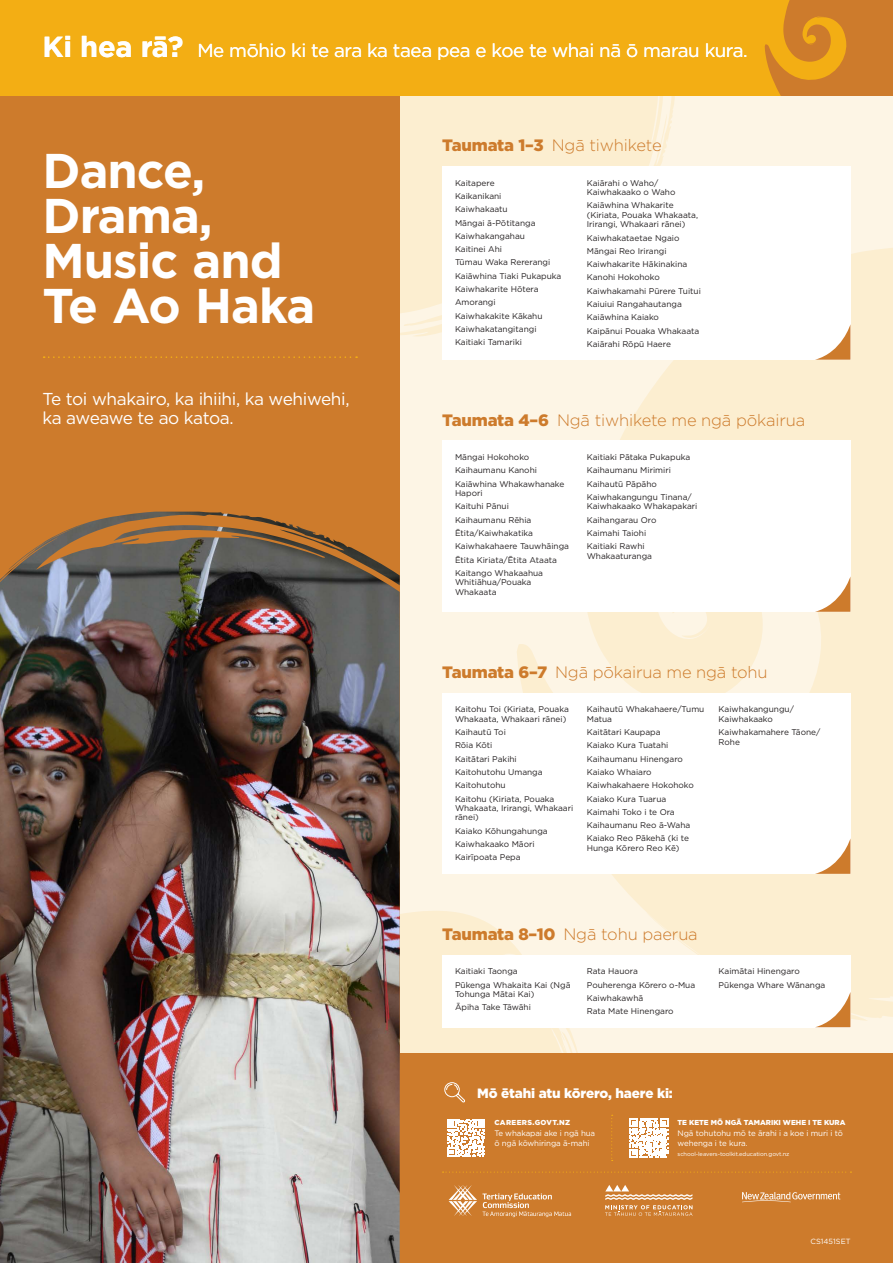
<style>
.page{position:relative;width:893px;height:1263px;background:#fdf5e5}
.page>*{position:absolute;margin:0;border:0;box-sizing:border-box;transform-origin:0 0}
.t1{font:700 48.75px/45px "Gotham";letter-spacing:-.02em;color:#fff}
.where_to{font:18.75px "Gotham";letter-spacing:-.02em;color:#fff}
.Whakatauki_Small_Mao{font:17.25px/18.8px "Gotham";letter-spacing:-.02em;color:#fff}
.t2{font:300 16.5px "Gotham";letter-spacing:-.01em;color:#cd7b2c}
.t3{font:900 13.5px "Gotham";letter-spacing:-.01em;color:#fff}
.Small_body{font:8.32px/9.4px "Gotham";color:#231f20}
.t4{font:7.95px/10.1px "Gotham";letter-spacing:-.01em;color:#fff}
.Item_number{font:7.5px "Gotham";color:#fff}
.t5{font:900 7.2px "Gotham";color:#fff}
.t6{font:900 7.2px "Gotham";letter-spacing:.05em;color:#fff}
.t7{font:5.78px "Gotham";letter-spacing:-.01em;color:#fff}
.s1{font-weight:700;font-size:28.95px}
.s2{font-weight:900}
</style>
<div class="page">
<svg style="left:400px;top:911px;width:184px;height:143px;fill:#fceed0"></svg>
<div style="left:400px;top:96px;width:275px;height:240px;background:#fceed0"></div>
<svg style="left:517px;top:246px;width:376px;height:775px;fill:#fceed0"></svg>
<div style="left:0;top:1054px;width:893px;height:209px;background:#cd7b2c"></div>
<div style="left:0;top:0;width:400px;height:1263px;background:#cd7b2c"></div>
<div style="left:0;top:0;width:893px;height:96px;background:#f3ae14"></div>
<svg style="left:765px;top:0;width:128px;height:96px"></svg>
<img style="left:0;top:512px;width:400px;height:751px">
<svg style="left:605px;top:1185px;width:87px;height:31px"></svg>
<img style="left:448px;top:1185px;width:124px;height:33px">
<svg style="left:742px;top:1192px;width:98px;height:10px"></svg>
<svg style="left:630px;top:1119px;width:38px;height:38px"></svg>
<svg style="left:447px;top:1119px;width:38px;height:38px"></svg>
<svg style="left:444px;top:1082px;width:21px;height:20px"></svg>
<svg style="left:443px;top:1171px;width:408px;height:2px"></svg>
<svg style="left:611px;top:1115px;width:2px;height:46px"></svg>
<div style="left:442px;top:166px;width:408px;height:194px;background:#fff"></div>
<div style="left:442px;top:955px;width:408px;height:72px;background:#fff"></div>
<div style="left:442px;top:441px;width:408px;height:171px;background:#fff"></div>
<div style="left:442px;top:693px;width:408px;height:181px;background:#fff"></div>
<svg style="left:44px;top:356px;width:313px;height:2px"></svg>
<svg style="left:815px;top:326px;width:35px;height:34px"></svg>
<svg style="left:815px;top:578px;width:35px;height:34px"></svg>
<svg style="left:815px;top:840px;width:35px;height:34px"></svg>
<svg style="left:816px;top:993px;width:34px;height:34px"></svg>
<p class="where_to" style="left:43px;top:39px;width:707px"><span class="s1">Ki hea rā?</span> Me mōhio ki te ara ka taea pea e koe te whai nā ō marau kura.</p>
<p class="t1" style="left:43px;top:148px;width:274px">Dance,<br>Drama,<br>Music and<br>Te Ao Haka</p>
<p class="Whakatauki_Small_Mao" style="left:43px;top:389px;width:309px">Te toi whakairo, ka ihiihi, ka wehiwehi, ka aweawe te ao katoa.</p>
<h1 class="t2" style="left:442px;top:135px;width:221px"><span class="s2">Taumata 1–3</span> Ngā tiwhikete</h1>
<p class="Small_body" style="left:455px;top:178px;width:41px">Kaitapere</p>
<p class="Small_body" style="left:455px;top:191px;width:48px">Kaikanikani</p>
<p class="Small_body" style="left:455px;top:204px;width:54px">Kaiwhakaatu</p>
<p class="Small_body" style="left:455px;top:218px;width:82px">Māngai ā-Pōtitanga</p>
<p class="Small_body" style="left:455px;top:231px;width:72px">Kaiwhakangahau</p>
<p class="Small_body" style="left:455px;top:244px;width:49px">Kaitinei Ahi</p>
<p class="Small_body" style="left:455px;top:258px;width:97px">Tūmau Waka Rererangi</p>
<p class="Small_body" style="left:455px;top:271px;width:108px">Kaiāwhina Tiaki Pukapuka</p>
<p class="Small_body" style="left:455px;top:284px;width:85px">Kaiwhakarite Hōtera</p>
<p class="Small_body" style="left:455px;top:297px;width:42px">Amorangi</p>
<p class="Small_body" style="left:455px;top:311px;width:89px">Kaiwhakakite Kākahu</p>
<p class="Small_body" style="left:455px;top:324px;width:83px">Kaiwhakatangitangi</p>
<p class="Small_body" style="left:455px;top:337px;width:69px">Kaitiaki Tamariki</p>
<p class="Small_body" style="left:587px;top:178px;width:90px">Kaiārahi o Waho/<br>Kaiwhakaako o Waho</p>
<p class="Small_body" style="left:587px;top:201px;width:113px">Kaiāwhina Whakarite (Kiriata, Pouaka Whakaata,<br>Irirangi, Whakaari rānei)</p>
<p class="Small_body" style="left:587px;top:233px;width:94px">Kaiwhakataetae Ngaio</p>
<p class="Small_body" style="left:587px;top:246px;width:81px">Māngai Reo Irirangi</p>
<p class="Small_body" style="left:587px;top:259px;width:102px">Kaiwhakarite Hākinakina</p>
<p class="Small_body" style="left:587px;top:273px;width:75px">Kanohi Hokohoko</p>
<p class="Small_body" style="left:587px;top:286px;width:116px">Kaiwhakamahi Pūrere Tuitui</p>
<p class="Small_body" style="left:587px;top:299px;width:97px">Kaiuiui Rangahautanga</p>
<p class="Small_body" style="left:587px;top:312px;width:74px">Kaiāwhina Kaiako</p>
<p class="Small_body" style="left:587px;top:326px;width:114px">Kaipānui Pouaka Whakaata</p>
<p class="Small_body" style="left:587px;top:339px;width:86px">Kaiārahi Rōpū Haere</p>
<h1 class="t2" style="left:442px;top:410px;width:364px"><span class="s2">Taumata 4–6</span> Ngā tiwhikete me ngā pōkairua</h1>
<p class="Small_body" style="left:455px;top:452px;width:76px">Māngai Hokohoko</p>
<p class="Small_body" style="left:455px;top:466px;width:84px">Kaihaumanu Kanohi</p>
<p class="Small_body" style="left:455px;top:479px;width:111px">Kaiāwhina Whakawhanake<br>Hapori</p>
<p class="Small_body" style="left:455px;top:502px;width:55px">Kaituhi Pānui</p>
<p class="Small_body" style="left:455px;top:515px;width:78px">Kaihaumanu Rēhia</p>
<p class="Small_body" style="left:455px;top:528px;width:80px">Ētita/Kaiwhakatika</p>
<p class="Small_body" style="left:455px;top:541px;width:116px">Kaiwhakahaere Tauwhāinga</p>
<p class="Small_body" style="left:455px;top:555px;width:104px">Ētita Kiriata/Ētita Ataata</p>
<p class="Small_body" style="left:455px;top:568px;width:90px">Kaitango Whakaahua<br>Whitiāhua/Pouaka<br>Whakaata</p>
<p class="Small_body" style="left:587px;top:452px;width:105px">Kaitiaki Pātaka Pukapuka</p>
<p class="Small_body" style="left:587px;top:466px;width:86px">Kaihaumanu Mirimiri</p>
<p class="Small_body" style="left:587px;top:479px;width:72px">Kaihautū Pāpāho</p>
<p class="Small_body" style="left:587px;top:492px;width:112px">Kaiwhakangungu Tinana/<br>Kaiwhakaako Whakapakari</p>
<p class="Small_body" style="left:587px;top:515px;width:71px">Kaihangarau Oro</p>
<p class="Small_body" style="left:587px;top:528px;width:61px">Kaimahi Taiohi</p>
<p class="Small_body" style="left:587px;top:541px;width:67px">Kaitiaki Rawhi<br>Whakaaturanga</p>
<h1 class="t2" style="left:442px;top:662px;width:327px"><span class="s2">Taumata 6–7</span> Ngā pōkairua me ngā tohu</h1>
<p class="Small_body" style="left:455px;top:704px;width:115px">Kaitohu Toi (Kiriata, Pouaka<br>Whakaata, Whakaari rānei)</p>
<p class="Small_body" style="left:455px;top:727px;width:52px">Kaihautū Toi</p>
<p class="Small_body" style="left:455px;top:740px;width:39px">Rōia Kōti</p>
<p class="Small_body" style="left:455px;top:754px;width:63px">Kaitātari Pakihi</p>
<p class="Small_body" style="left:455px;top:767px;width:89px">Kaitohutohu Umanga</p>
<p class="Small_body" style="left:455px;top:780px;width:52px">Kaitohutohu</p>
<p class="Small_body" style="left:455px;top:794px;width:120px">Kaitohu (Kiriata, Pouaka<br>Whakaata, Irirangi, Whakaari rānei)</p>
<p class="Small_body" style="left:455px;top:826px;width:94px">Kaiako Kōhungahunga</p>
<p class="Small_body" style="left:455px;top:839px;width:81px">Kaiwhakaako Māori</p>
<p class="Small_body" style="left:455px;top:852px;width:67px">Kairīpoata Pepa</p>
<p class="Small_body" style="left:587px;top:704px;width:119px">Kaihautū Whakahaere/Tumu<br>Matua</p>
<p class="Small_body" style="left:587px;top:727px;width:75px">Kaitātari Kaupapa</p>
<p class="Small_body" style="left:587px;top:740px;width:83px">Kaiako Kura Tuatahi</p>
<p class="Small_body" style="left:587px;top:754px;width:98px">Kaihaumanu Hinengaro</p>
<p class="Small_body" style="left:587px;top:767px;width:66px">Kaiako Whaiaro</p>
<p class="Small_body" style="left:587px;top:780px;width:109px">Kaiwhakahaere Hokohoko</p>
<p class="Small_body" style="left:587px;top:794px;width:81px">Kaiako Kura Tuarua</p>
<p class="Small_body" style="left:587px;top:807px;width:89px">Kaimahi Toko i te Ora</p>
<p class="Small_body" style="left:587px;top:820px;width:105px">Kaihaumanu Reo ā-Waha</p>
<p class="Small_body" style="left:587px;top:833px;width:104px">Kaiako Reo Pākehā (ki te<br>Hunga Kōrero Reo Kē)</p>
<p class="Small_body" style="left:719px;top:704px;width:77px">Kaiwhakangungu/<br>Kaiwhakaako</p>
<p class="Small_body" style="left:719px;top:727px;width:103px">Kaiwhakamahere Tāone/<br>Rohe</p>
<h1 class="t2" style="left:442px;top:924px;width:257px"><span class="s2">Taumata 8–10</span> Ngā tohu paerua</h1>
<p class="Small_body" style="left:455px;top:966px;width:64px">Kaitiaki Taonga</p>
<p class="Small_body" style="left:455px;top:980px;width:117px">Pūkenga Whakaita Kai (Ngā<br>Tohunga Mātai Kai)</p>
<p class="Small_body" style="left:455px;top:1002px;width:77px">Āpiha Take Tāwāhi</p>
<p class="Small_body" style="left:587px;top:966px;width:53px">Rata Hauora</p>
<p class="Small_body" style="left:587px;top:980px;width:110px">Pouherenga Kōrero o-Mua</p>
<p class="Small_body" style="left:587px;top:993px;width:58px">Kaiwhakawhā</p>
<p class="Small_body" style="left:587px;top:1006px;width:88px">Rata Mate Hinengaro</p>
<p class="Small_body" style="left:719px;top:966px;width:83px">Kaimātai Hinengaro</p>
<p class="Small_body" style="left:719px;top:980px;width:108px">Pūkenga Whare Wānanga</p>
<h3 class="t3" style="left:477px;top:1083px;width:197px">Mō ētahi atu kōrero, haere ki:</h3>
<p class="t6" style="left:494px;top:1117px;width:78px">CAREERS.GOVT.NZ</p>
<p class="t4" style="left:494px;top:1128px;width:102px">Te whakapai ake i ngā hua ō ngā kōwhiringa ā-mahi</p>
<p class="t5" style="left:677px;top:1117px;width:169px">TE KETE MŌ NGĀ TAMARIKI WEHE I TE KURA</p>
<p class="t4" style="left:677px;top:1128px;width:167px">Ngā tohutohu mō te ārahi i a koe i muri i tō wehenga i te kura.</p>
<p class="t7" style="left:677px;top:1150px;width:113px">school-leavers-toolkit.education.govt.nz</p>
<p class="Item_number" style="left:810px;top:1237px;width:41px">CS1451SET</p>
</div>
